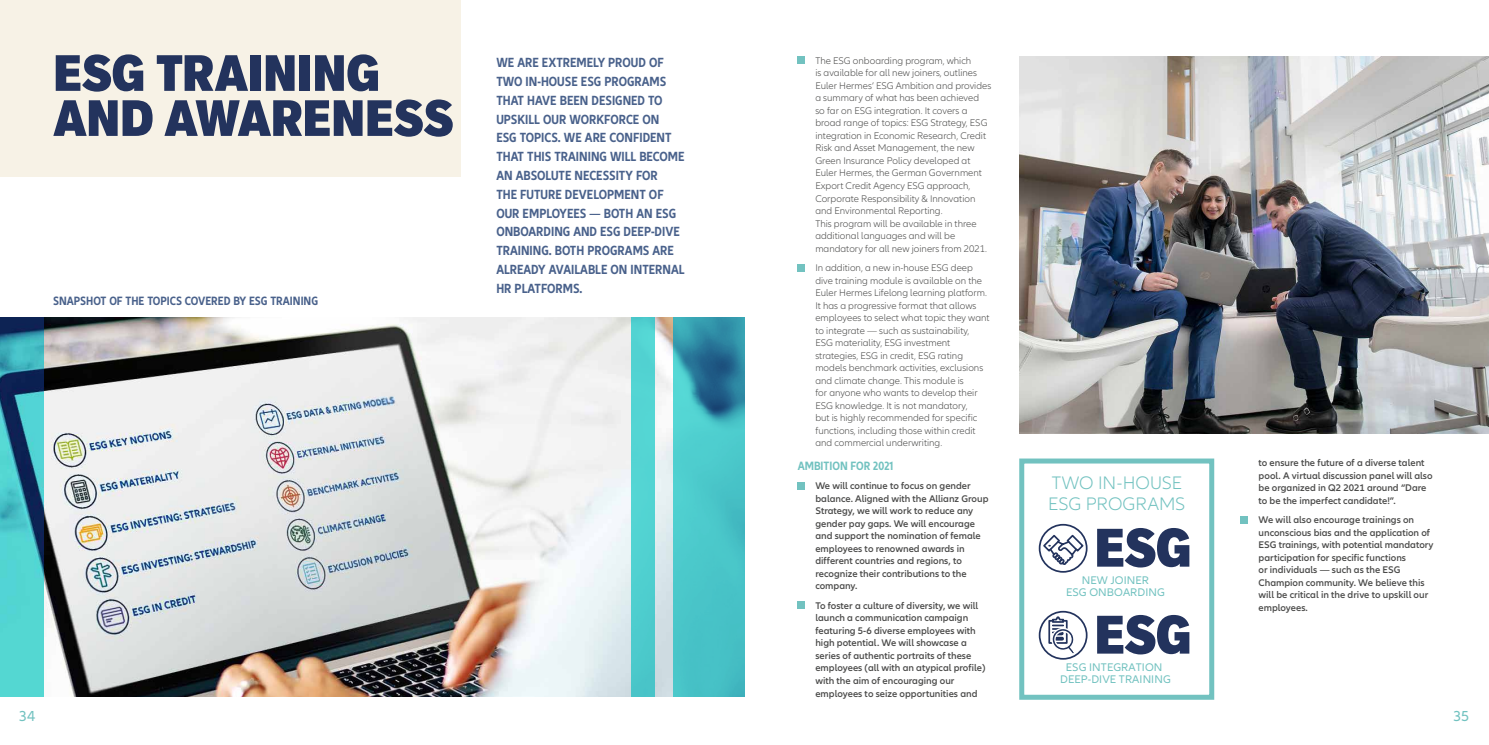
<style>
.page{position:relative;width:1489px;height:745px;background:#fff}
.page>*{position:absolute;margin:0;border:0;box-sizing:border-box;transform-origin:0 0}
.t1{font:900 condensed 53.12px "Applied Sans Pro";letter-spacing:-.01em;color:#23335d}
.t2{font:900 condensed 50px/45px "Applied Sans Pro";letter-spacing:-.005em;color:#23335d}
.t3{font:300 18.75px/21.2px "Allianz Neo";color:#72c2c0}
.t4{font:15px "Allianz Neo";color:#72c2c0}
.t5{font:700 condensed 13.75px/18.8px "Allianz Neo";color:#49618b}
.t6{font:700 condensed 12.5px "Allianz Neo";color:#49618b}
.t7{font:700 condensed 12.5px "Allianz Neo";color:#72c2c0}
.t8{font:11.5px/12.4px "Allianz Neo";letter-spacing:.01em;color:#72c2c0;text-align:center}
.t9{font:300 10px/12.5px "Allianz Neo";color:#4a4a49}
.t10{font:600 10px/12.5px "Allianz Neo";color:#4a4a49}
</style>
<div class="page">
<div style="left:0;top:0;width:460px;height:176px;background:#f7f2e6"></div>
<div style="left:797px;top:57px;width:7px;height:7px;background:#72c2c0"></div>
<div style="left:797px;top:264px;width:7px;height:7px;background:#72c2c0"></div>
<div style="left:797px;top:481px;width:7px;height:8px;background:#72c2c0"></div>
<div style="left:797px;top:601px;width:7px;height:7px;background:#72c2c0"></div>
<div style="left:1240px;top:516px;width:7px;height:7px;background:#72c2c0"></div>
<img style="left:1019px;top:57px;width:469px;height:376px">
<img style="left:0;top:317px;width:673px;height:378px">
<img style="left:673px;top:317px;width:71px;height:378px">
<div style="left:1019px;top:458px;width:195px;height:241px;border:5px solid #72c2c0"></div>
<div style="left:1038px;top:523px;width:49px;height:49px;border:2px solid #23335d;border-radius:50%"></div>
<svg style="left:1041px;top:533px;width:43px;height:34px"></svg>
<div style="left:1038px;top:610px;width:49px;height:49px;border:2px solid #23335d;border-radius:50%"></div>
<svg style="left:1047px;top:615px;width:29px;height:41px"></svg>
<img style="left:631px;top:317px;width:23px;height:378px">
<h2 class="t2" style="left:53px;top:50px;width:402px">ESG TRAINING<br>AND AWARENESS</h2>
<p class="t9" style="left:815px;top:54px;width:177px">The ESG onboarding program, which<br>is available for all new joiners, outlines Euler Hermes’ ESG Ambition and provides a summary of what has been achieved<br>so far on ESG integration. It covers a broad range of topics: ESG Strategy, ESG integration in Economic Research, Credit Risk and Asset Management, the new Green Insurance Policy developed at Euler Hermes, the German Government Export Credit Agency ESG approach, Corporate Responsibility &amp; Innovation and Environmental Reporting.<br>This program will be available in three additional languages and will be mandatory for all new joiners from 2021.</p>
<p class="t9" style="left:815px;top:262px;width:176px">In addition, a new in-house ESG deep dive training module is available on the Euler Hermes Lifelong learning platform.<br>It has a progressive format that allows employees to select what topic they want to integrate — such as sustainability,<br>ESG materiality, ESG investment strategies, ESG in credit, ESG rating models benchmark activities, exclusions and climate change. This module is<br>for anyone who wants to develop their ESG knowledge. It is not mandatory,<br>but is highly recommended for specific functions, including those within credit and commercial underwriting.</p>
<p class="t7" style="left:797px;top:458px;width:97px">AMBITION FOR 2021</p>
<p class="t10" style="left:815px;top:479px;width:174px">We will continue to focus on gender balance. Aligned with the Allianz Group<br>Strategy, we will work to reduce any gender pay gaps. We will encourage and support the nomination of female employees to renowned awards in different countries and regions, to recognize their contributions to the company.</p>
<p class="t10" style="left:815px;top:599px;width:171px">To foster a culture of diversity, we will launch a communication campaign featuring 5-6 diverse employees with high potential. We will showcase a series of authentic portraits of these employees (all with an atypical profile) with the aim of encouraging our employees to seize opportunities and</p>
<p class="t5" style="left:496px;top:54px;width:190px">WE ARE EXTREMELY PROUD OF<br>TWO IN-HOUSE ESG PROGRAMS<br>THAT HAVE BEEN DESIGNED TO<br>UPSKILL OUR WORKFORCE ON<br>ESG TOPICS. WE ARE CONFIDENT<br>THAT THIS TRAINING WILL BECOME<br>AN ABSOLUTE NECESSITY FOR<br>THE FUTURE DEVELOPMENT OF<br>OUR EMPLOYEES — BOTH AN ESG<br>ONBOARDING AND ESG DEEP-DIVE<br>TRAINING. BOTH PROGRAMS ARE<br>ALREADY AVAILABLE ON INTERNAL<br>HR PLATFORMS.</p>
<p class="t6" style="left:53px;top:293px;width:266px">SNAPSHOT OF THE TOPICS COVERED BY ESG TRAINING</p>
<h3 class="t3" style="left:1048px;top:472px;width:139px">TWO IN-HOUSE<br>ESG PROGRAMS</h3>
<h1 class="t1" style="left:1094px;top:514px;width:99px">ESG</h1>
<p class="t8" style="left:1065px;top:573px;width:100px">NEW JOINER<br>ESG ONBOARDING</p>
<h1 class="t1" style="left:1094px;top:601px;width:99px">ESG</h1>
<p class="t8" style="left:1060px;top:660px;width:112px">ESG INTEGRATION<br>DEEP-DIVE TRAINING</p>
<p class="t10" style="left:1258px;top:456px;width:175px">to ensure the future of a diverse talent pool. A virtual discussion panel will also be organized in Q2 2021 around “Dare to be the imperfect candidate!”.</p>
<p class="t10" style="left:1258px;top:513px;width:176px">We will also encourage trainings on unconscious bias and the application of ESG trainings, with potential mandatory participation for specific functions<br>or individuals — such as the ESG Champion community. We believe this will be critical in the drive to upskill our employees.</p>
<h3 class="t4" style="left:19px;top:707px;width:18px">34</h3>
<h3 class="t4" style="left:1453px;top:707px;width:17px">35</h3>
</div>
